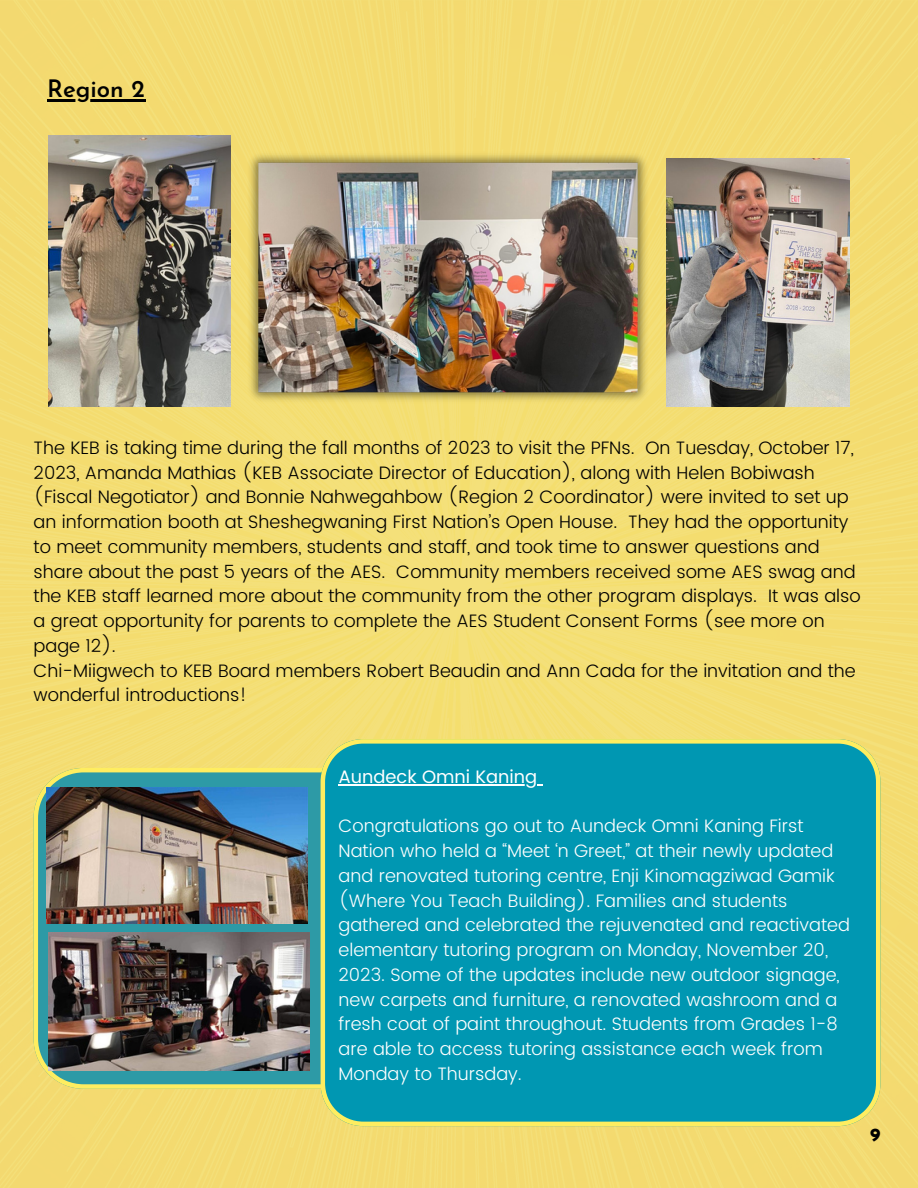
<style>
.page{position:relative;width:918px;height:1188px;background:#f4dd72}
.page>*{position:absolute;margin:0;border:0;box-sizing:border-box;transform-origin:0 0}
.t1{font:600 24px "Josefin Sans";color:#000}
.t2{font:300 18px/24.8px "Poppins";color:#000}
.t3{font:300 18px/24.8px "Poppins";color:#fefefe}
.t4{font:18px "Poppins";color:#fff}
.t5{font:800 18px "TT Chocolates";color:#000}
</style>
<div class="page">
<img style="left:48px;top:136px;width:182px;height:271px">
<img style="left:235px;top:149px;width:426px;height:257px">
<img style="left:666px;top:159px;width:183px;height:247px">
<svg style="left:34px;top:768px;width:287px;height:321px;background:#60aa93"></svg>
<img style="left:46px;top:787px;width:261px;height:136px">
<div style="left:321px;top:739px;width:559px;height:387px;background:#0097b2"></div>
<img style="left:48px;top:933px;width:261px;height:138px">
<hr style="left:47px;top:99px;width:98px;height:2px;background:#000">
<hr style="left:338px;top:784px;width:199px;height:1px;background:#fff">
<p class="t1" style="left:47px;top:79px;width:100px">Region 2</p>
<p class="t2" style="left:34px;top:435px;width:829px">The KEB is taking time during the fall months of 2023 to visit the PFNs. On Tuesday, October 17, 2023, Amanda Mathias (KEB Associate Director of Education), along with Helen Bobiwash (Fiscal Negotiator) and Bonnie Nahwegahbow (Region 2 Coordinator) were invited to set up an information booth at Sheshegwaning First Nation’s Open House. They had the opportunity to meet community members, students and staff, and took time to answer questions and share about the past 5 years of the AES. Community members received some AES swag and the KEB staff learned more about the community from the other program displays. It was also a great opportunity for parents to complete the AES Student Consent Forms (see more on page 12).</p>
<p class="t2" style="left:34px;top:658px;width:824px">Chi-Miigwech to KEB Board members Robert Beaudin and Ann Cada for the invitation and the wonderful introductions!</p>
<p class="t4" style="left:338px;top:766px;width:200px">Aundeck Omni Kaning</p>
<p class="t3" style="left:338px;top:814px;width:513px">Congratulations go out to Aundeck Omni Kaning First Nation who held a “Meet ‘n Greet,” at their newly updated and renovated tutoring centre, Enji Kinomagziwad Gamik (Where You Teach Building). Families and students gathered and celebrated the rejuvenated and reactivated elementary tutoring program on Monday, November 20, 2023. Some of the updates include new outdoor signage, new carpets and furniture, a renovated washroom and a fresh coat of paint throughout. Students from Grades 1-8 are able to access tutoring assistance each week from Monday to Thursday.</p>
<p class="t5" style="left:870px;top:1125px;width:12px">9</p>
</div>
